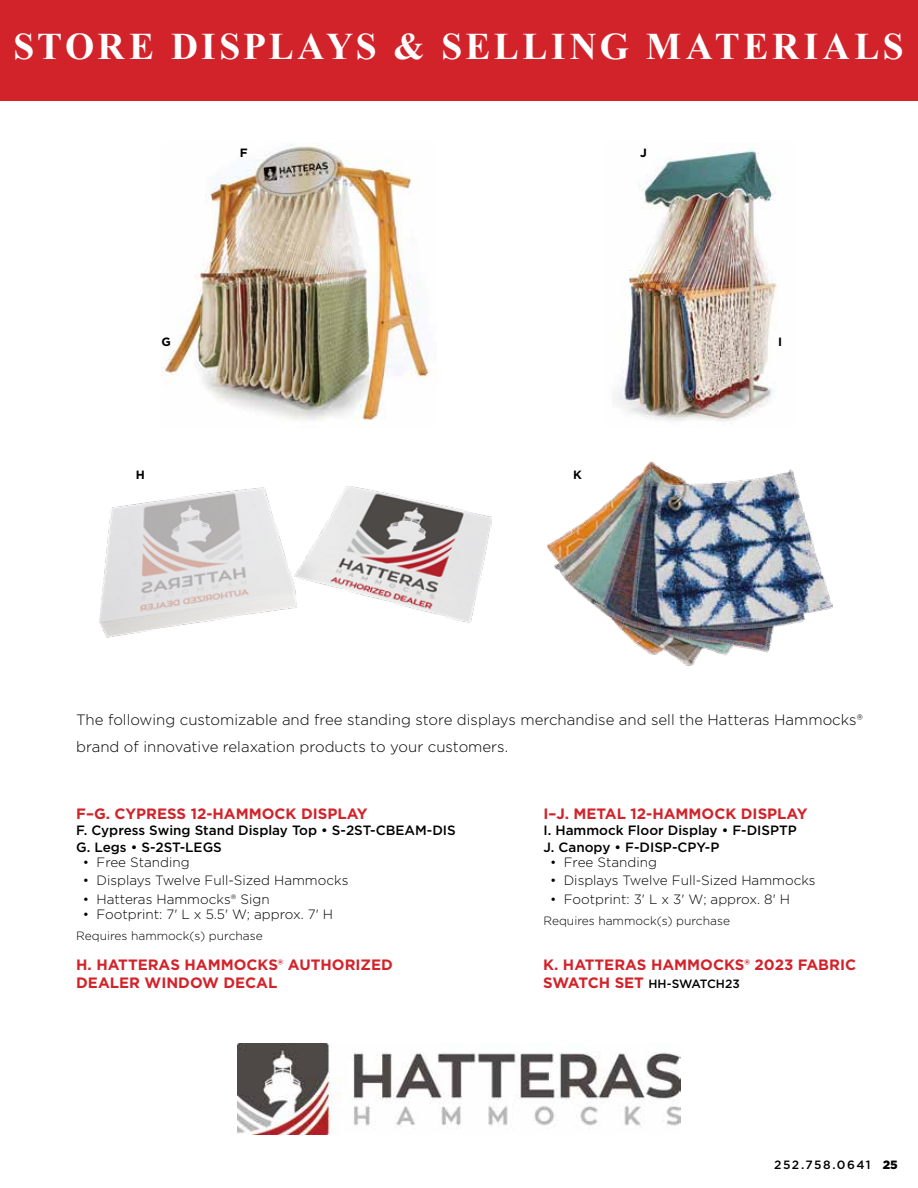
<style>
.page{position:relative;width:918px;height:1188px;background:#fff}
.page>*{position:absolute;margin:0;border:0;box-sizing:border-box;transform-origin:0 0}
.t1{font:700 37.5px "Times New Roman";letter-spacing:.09em;color:#fff}
.t2{font:300 21px "Gotham";letter-spacing:.05em;color:#fff}
.t3{font:300 15px/27px "Gotham";color:#000}
.t4{font:700 15px/18px "Gotham";color:#d2232a}
.t5{font:300 13.5px "Gotham";color:#000}
.t6{font:500 13.5px/16.5px "Gotham";color:#000}
.t7{font:300 12px "Gotham";color:#000}
.t8{font:500 12px "Gotham";color:#000}
.t9{font:500 12px "Gotham";letter-spacing:.125em;color:#000}
.t10{font:700 12px "Gotham";color:#000}
.s1{font-weight:700}
.s2{font-weight:700;font-size:15px;color:#d2232a}
.s3{font-weight:900}
</style>
<div class="page">
<div style="left:0;top:0;width:918px;height:101px;background:#d2232a"></div>
<img style="left:162px;top:144px;width:267px;height:276px">
<img style="left:615px;top:148px;width:162px;height:276px">
<img style="left:547px;top:461px;width:286px;height:205px">
<img style="left:99px;top:487px;width:393px;height:151px">
<img style="left:238px;top:1043px;width:442px;height:91px">
<h1 class="t1" style="left:14px;top:20px;width:892px">STORE DISPLAYS &amp; SELLING MATERIALS</h1>
<h2 class="t2" style="left:501px;top:34px;width:231px"><span class="s1">SALES</span> MATERIALS</h2>
<p class="t10" style="left:240px;top:144px;width:9px">F</p>
<p class="t10" style="left:640px;top:144px;width:8px">J</p>
<p class="t10" style="left:161px;top:333px;width:11px">G</p>
<p class="t10" style="left:778px;top:333px;width:6px">I</p>
<p class="t10" style="left:136px;top:467px;width:11px">H</p>
<p class="t10" style="left:573px;top:467px;width:10px">K</p>
<p class="t3" style="left:76px;top:706px;width:788px">The following customizable and free standing store displays merchandise and sell the Hatteras Hammocks® brand of innovative relaxation products to your customers.</p>
<p class="t4" style="left:76px;top:804px;width:293px">F–G. CYPRESS 12-HAMMOCK DISPLAY</p>
<p class="t6" style="left:76px;top:822px;width:381px">F. Cypress Swing Stand Display Top • S-2ST-CBEAM-DIS<br>G. Legs • S-2ST-LEGS</p>
<p class="t5" style="left:83px;top:854px;width:108px">• Free Standing</p>
<p class="t5" style="left:83px;top:872px;width:267px">• Displays Twelve Full-Sized Hammocks</p>
<p class="t5" style="left:83px;top:891px;width:188px">• Hatteras Hammocks® Sign</p>
<p class="t5" style="left:83px;top:906px;width:252px">• Footprint: 7' L x 5.5' W; approx. 7' H</p>
<p class="t7" style="left:76px;top:928px;width:188px">Requires hammock(s) purchase</p>
<p class="t4" style="left:76px;top:956px;width:318px">H. HATTERAS HAMMOCKS® AUTHORIZED<br>DEALER WINDOW DECAL</p>
<p class="t4" style="left:544px;top:804px;width:266px">I–J. METAL 12-HAMMOCK DISPLAY</p>
<p class="t6" style="left:544px;top:822px;width:255px">I. Hammock Floor Display • F-DISPTP<br>J. Canopy • F-DISP-CPY-P</p>
<p class="t5" style="left:550px;top:854px;width:108px">• Free Standing</p>
<p class="t5" style="left:550px;top:872px;width:267px">• Displays Twelve Full-Sized Hammocks</p>
<p class="t5" style="left:550px;top:891px;width:241px">• Footprint: 3' L x 3' W; approx. 8' H</p>
<p class="t7" style="left:544px;top:913px;width:188px">Requires hammock(s) purchase</p>
<p class="t4" style="left:543px;top:956px;width:314px">K. HATTERAS HAMMOCKS® 2023 FABRIC</p>
<p class="t8" style="left:543px;top:976px;width:198px"><span class="s2">SWATCH SET</span> HH-SWATCH23</p>
<p class="t9" style="left:774px;top:1157px;width:125px">252.758.0641 <span class="s3">25</span></p>
</div>
